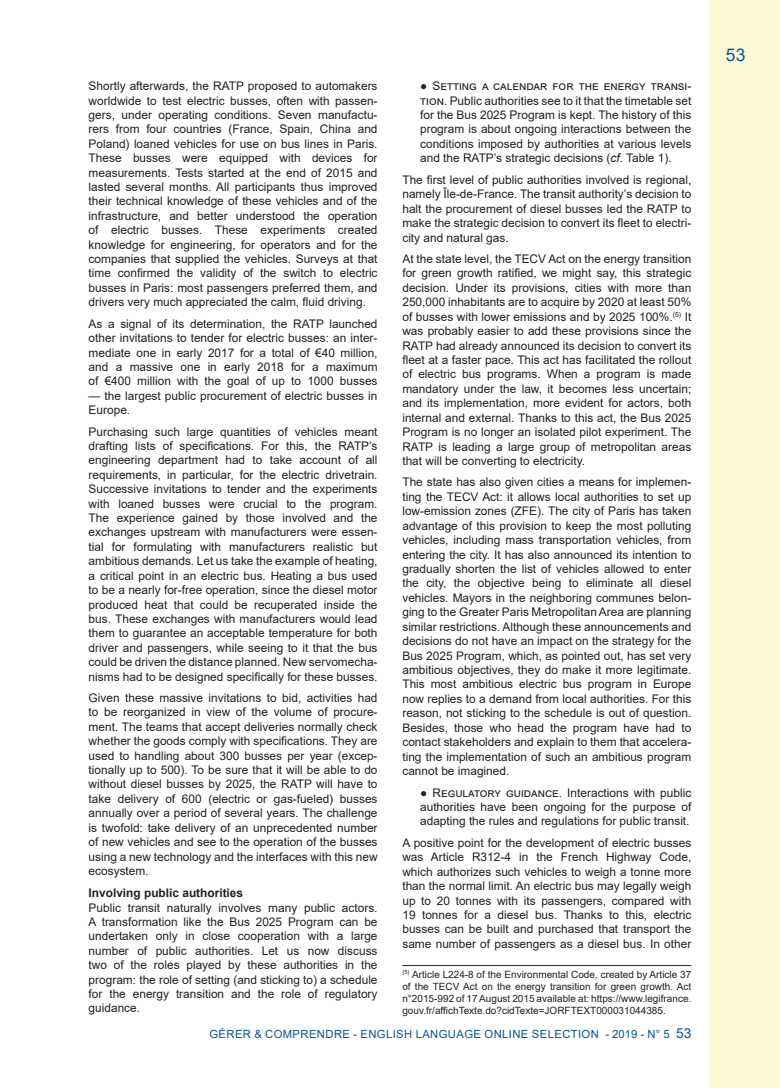
<style>
.page{position:relative;width:780px;height:1088px;background:#fff}
.page>*{position:absolute;margin:0;border:0;box-sizing:border-box;transform-origin:0 0}
.t1{font:17.5px "Arial";color:#07549a}
.texte_courant{font:11.88px/14.4px "Arial";color:#231f20;text-align:justify}
.Titre3{font:700 11.88px "Arial";color:#231f20}
.t2{font:11.25px "Arial";letter-spacing:.035em;color:#07549a}
.notes-bas-de-page{font:10px/12px "Arial";color:#231f20;text-align:justify}
.s1{font-style:italic}
.s2{font-size:13.75px}
</style>
<div class="page">
<div style="left:709px;top:0;width:71px;height:1088px;background:#fcfad2"></div>
<hr style="left:402px;top:965px;width:289px;height:1px;background:#231f20">
<p class="texte_courant" style="left:89px;top:79px;width:290px">Shortly afterwards, the RATP proposed to automakers worldwide to test electric busses, often with passen&shy;gers, under operating conditions. Seven manufactu&shy;rers from four countries (France, Spain, China and Poland) loaned vehicles for use on bus lines in Paris.<br>These busses were equipped with devices for measurements. Tests started at the end of 2015 and lasted several months. All participants thus improved their technical knowledge of these vehicles and of the infrastructure, and better understood the operation of electric busses. These experiments created knowledge for engineering, for operators and for the companies that supplied the vehicles. Surveys at that time confirmed the validity of the switch to electric busses in Paris: most passengers preferred them, and drivers very much appreciated the calm, fluid driving.</p>
<p class="texte_courant" style="left:89px;top:316px;width:290px">As a signal of its determination, the RATP launched other invitations to tender for electric busses: an inter&shy;mediate one in early 2017 for a total of €40 million, and a massive one in early 2018 for a maximum of €400 million with the goal of up to 1000 busses</p>
<p class="texte_courant" style="left:89px;top:388px;width:290px">— the largest public procurement of electric busses in<br>Europe.</p>
<p class="texte_courant" style="left:89px;top:424px;width:290px">Purchasing such large quantities of vehicles meant drafting lists of specifications. For this, the RATP’s engineering department had to take account of all requirements, in particular, for the electric drivetrain.<br>Successive invitations to tender and the experiments with loaned busses were crucial to the program.<br>The experience gained by those involved and the exchanges upstream with manufacturers were essen&shy;tial for formulating with manufacturers realistic but ambitious demands. Let us take the example of heating, a critical point in an electric bus. Heating a bus used to be a nearly for-free operation, since the diesel motor produced heat that could be recuperated inside the bus. These exchanges with manufacturers would lead them to guarantee an acceptable temperature for both driver and passengers, while seeing to it that the bus could be driven the distance planned. New servomecha&shy;nisms had to be designed specifically for these busses.</p>
<p class="texte_courant" style="left:89px;top:690px;width:290px">Given these massive invitations to bid, activities had to be reorganized in view of the volume of procure&shy;ment. The teams that accept deliveries normally check whether the goods comply with specifications. They are used to handling about 300 busses per year (excep&shy;tionally up to 500). To be sure that it will be able to do without diesel busses by 2025, the RATP will have to take delivery of 600 (electric or gas-fueled) busses annually over a period of several years. The challenge is twofold: take delivery of an unprecedented number of new vehicles and see to the operation of the busses using a new technology and the interfaces with this new ecosystem.</p>
<p class="Titre3" style="left:89px;top:884px;width:156px">Involving public authorities</p>
<p class="texte_courant" style="left:89px;top:900px;width:290px">Public transit naturally involves many public actors.<br>A transformation like the Bus 2025 Program can be undertaken only in close cooperation with a large number of public authorities. Let us now discuss two of the roles played by these authorities in the program: the role of setting (and sticking to) a schedule for the energy transition and the role of regulatory guidance.</p>
<p class="texte_courant" style="left:420px;top:79px;width:273px">● Setting a calendar for the energy transi&shy;tion. Public authorities see to it that the timetable set for the Bus 2025 Program is kept. The history of this program is about ongoing interactions between the conditions imposed by authorities at various levels and the RATP’s strategic decisions (<span class="s1">cf.</span> Table 1).</p>
<p class="texte_courant" style="left:402px;top:172px;width:290px">The first level of public authorities involved is regional, namely Île-de-France. The transit authority’s decision to halt the procurement of diesel busses led the RATP to make the strategic decision to convert its fleet to electri&shy;city and natural gas.</p>
<p class="texte_courant" style="left:402px;top:252px;width:290px">At the state level, the TECV Act on the energy transition for green growth ratified, we might say, this strategic decision. Under its provisions, cities with more than 250,000 inhabitants are to acquire by 2020 at least 50% of busses with lower emissions and by 2025 100%.<sup>(5)</sup> It was probably easier to add these provisions since the RATP had already announced its decision to convert its fleet at a faster pace. This act has facilitated the rollout of electric bus programs. When a program is made mandatory under the law, it becomes less uncertain; and its implementation, more evident for actors, both internal and external. Thanks to this act, the Bus 2025<br>Program is no longer an isolated pilot experiment. The RATP is leading a large group of metropolitan areas that will be converting to electricity.</p>
<p class="texte_courant" style="left:402px;top:475px;width:290px">The state has also given cities a means for implemen&shy;ting the TECV Act: it allows local authorities to set up low-emission zones (ZFE). The city of Paris has taken advantage of this provision to keep the most polluting vehicles, including mass transportation vehicles, from entering the city. It has also announced its intention to gradually shorten the list of vehicles allowed to enter the city, the objective being to eliminate all diesel vehicles. Mayors in the neighboring communes belon&shy;ging to the Greater Paris Metropolitan Area are planning similar restrictions. Although these announcements and decisions do not have an impact on the strategy for the Bus 2025 Program, which, as pointed out, has set very ambitious objectives, they do make it more legitimate.<br>This most ambitious electric bus program in Europe now replies to a demand from local authorities. For this reason, not sticking to the schedule is out of question.<br>Besides, those who head the program have had to contact stakeholders and explain to them that accelera&shy;ting the implementation of such an ambitious program cannot be imagined.</p>
<p class="texte_courant" style="left:420px;top:785px;width:273px">● Regulatory guidance. Interactions with public authorities have been ongoing for the purpose of adapting the rules and regulations for public transit.</p>
<p class="texte_courant" style="left:402px;top:835px;width:290px">A positive point for the development of electric busses was Article R312-4 in the French Highway Code, which authorizes such vehicles to weigh a tonne more than the normal limit. An electric bus may legally weigh up to 20 tonnes with its passengers, compared with 19 tonnes for a diesel bus. Thanks to this, electric busses can be built and purchased that transport the same number of passengers as a diesel bus. In other</p>
<p class="notes-bas-de-page" style="left:402px;top:968px;width:290px"><sup>(5)</sup> Article L224-8 of the Environmental Code, created by Article 37 of the TECV Act on the energy transition for green growth. Act n°2015-992 of 17August 2015 available at: https://www.legifrance. gouv.fr/affichTexte.do?cidTexte=JORFTEXT000031044385.</p>
<p class="t2" style="left:209px;top:1026px;width:483px">GÉRER &amp; COMPRENDRE - ENGLISH LANGUAGE ONLINE SELECTION - 2019 - N° 5 <span class="s2">53</span></p>
<h1 class="t1" style="left:726px;top:42px;width:21px">53</h1>
</div>
